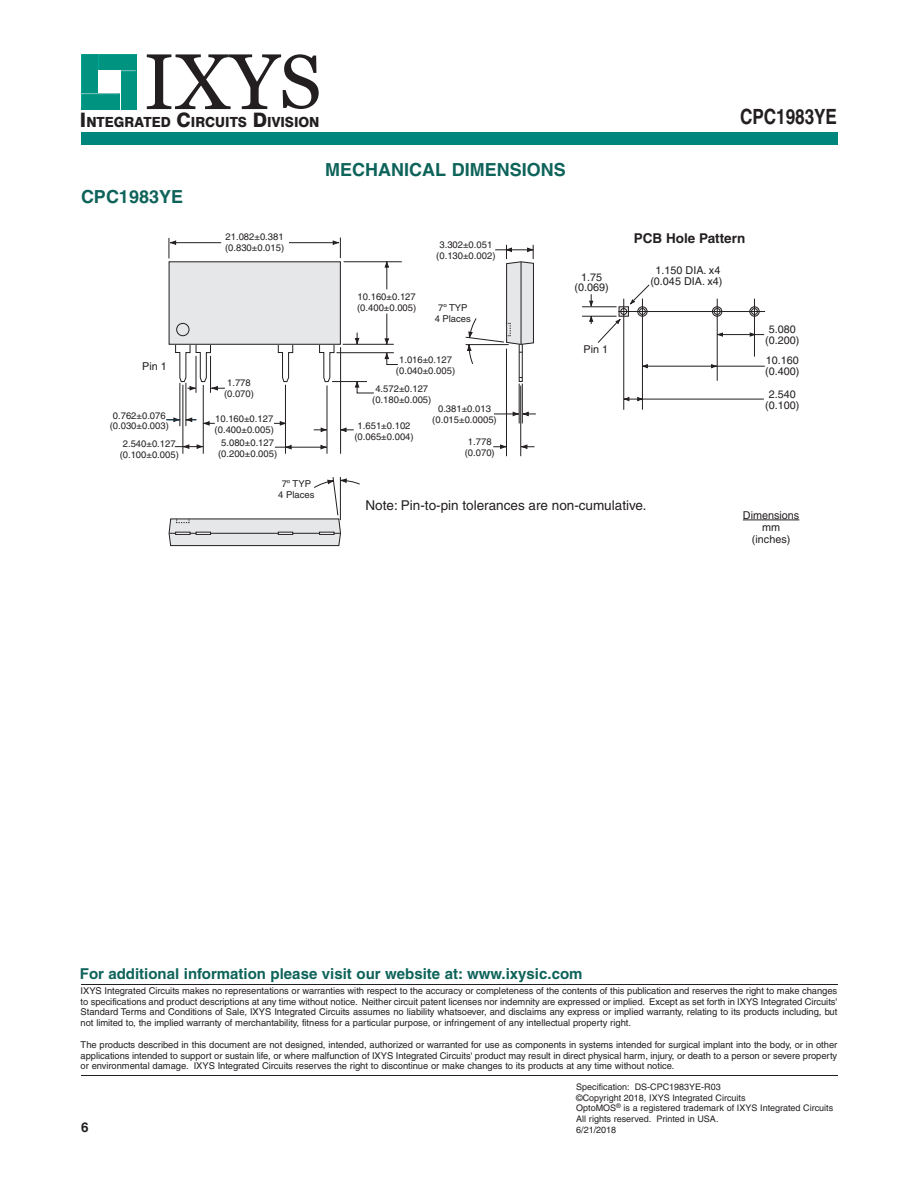
<style>
.page{position:relative;width:918px;height:1188px;background:#fff}
.page>*{position:absolute;margin:0;border:0;box-sizing:border-box;transform-origin:0 0}
.t1{font:700 condensed 21px "Helvetica";letter-spacing:-.005em;color:#231f20}
.t2{font:700 18px "Helvetica";color:#0e635a}
.t3{font:700 15px "Helvetica";color:#0e635a}
.t4{font:800 13.95px "Swiss 721 BT";color:#231f20;scale:.96 1}
.t5{font:13.5px "Helvetica";color:#231f20}
.t6{font:700 13.5px "Helvetica";color:#231f20}
.t7{font:10.8px/10.8px "Helvetica";color:#231f20;text-align:center}
.t8{font:9.45px/10.8px "Helvetica";color:#231f20;text-align:center}
.t9{font:9.3px/10.8px "Helvetica";letter-spacing:-.005em;color:#231f20;text-align:justify}
.t10{font:9px/10.8px "Helvetica";color:#231f20}
.s1{font-size:19.95px}
</style>
<div class="page">
<div style="left:81px;top:132px;width:756px;height:12px;background:#00867c"></div>
<img style="left:81px;top:54px;width:56px;height:40px">
<img style="left:81px;top:54px;width:16px;height:39px">
<img style="left:121px;top:71px;width:16px;height:38px">
<img style="left:99px;top:54px;width:38px;height:16px">
<img style="left:81px;top:94px;width:39px;height:15px">
<svg style="left:147px;top:54px;width:172px;height:55px"></svg>
<hr style="left:81px;top:984px;width:756px;height:1px;background:#231f20">
<hr style="left:81px;top:1075px;width:756px;height:1px;background:#231f20">
<hr style="left:743px;top:520px;width:56px;height:1px;background:#231f20">
<svg style="left:751px;top:308px;width:7px;height:7px"></svg>
<div style="left:751px;top:308px;width:7px;height:7px;border:1px solid #231f20;border-radius:50%"></div>
<div style="left:749px;top:306px;width:11px;height:11px;border:1px solid #231f20;border-radius:50%"></div>
<svg style="left:712px;top:307px;width:10px;height:9px"></svg>
<div style="left:714px;top:308px;width:6px;height:7px;border:1px solid #231f20;border-radius:50%"></div>
<div style="left:712px;top:306px;width:10px;height:11px;border:1px solid #231f20;border-radius:50%"></div>
<hr style="left:642px;top:299px;width:1px;height:111px;background:#231f20">
<hr style="left:623px;top:299px;width:1px;height:111px;background:#231f20">
<hr style="left:754px;top:299px;width:1px;height:58px;background:#231f20">
<hr style="left:717px;top:299px;width:1px;height:82px;background:#231f20">
<svg style="left:750px;top:332px;width:11px;height:5px"></svg>
<hr style="left:719px;top:334px;width:45px;height:1px;background:#231f20">
<svg style="left:716px;top:332px;width:7px;height:5px"></svg>
<svg style="left:711px;top:364px;width:11px;height:5px"></svg>
<hr style="left:645px;top:366px;width:120px;height:1px;background:#231f20">
<svg style="left:641px;top:364px;width:7px;height:5px"></svg>
<svg style="left:637px;top:397px;width:11px;height:5px"></svg>
<hr style="left:627px;top:399px;width:137px;height:1px;background:#231f20">
<svg style="left:623px;top:397px;width:7px;height:5px"></svg>
<hr style="left:618px;top:311px;width:147px;height:1px;background:#231f20">
<hr style="left:582px;top:306px;width:35px;height:1px;background:#231f20">
<hr style="left:582px;top:316px;width:35px;height:1px;background:#231f20">
<svg style="left:589px;top:284px;width:61px;height:60px"></svg>
<svg style="left:166px;top:238px;width:370px;height:308px"></svg>
<h3 class="t4" style="left:80px;top:113px;width:251px"><span class="s1">I</span>NTEGRATED <span class="s1">C</span>IRCUITS <span class="s1">D</span>IVISION</h3>
<h2 class="t2" style="left:325px;top:163px;width:242px">MECHANICAL DIMENSIONS</h2>
<h2 class="t2" style="left:81px;top:190px;width:104px">CPC1983YE</h2>
<p class="t8" style="left:225px;top:232px;width:61px;text-align:left">21.082±0.381 (0.830±0.015)</p>
<p class="t8" style="left:436px;top:240px;width:61px">3.302±0.051 (0.130±0.002)</p>
<p class="t8" style="left:357px;top:292px;width:61px;text-align:left">10.160±0.127 (0.400±0.005)</p>
<p class="t8" style="left:435px;top:303px;width:38px">7º TYP<br>4 Places</p>
<p class="t7" style="left:574px;top:272px;width:36px">1.75 (0.069)</p>
<p class="t7" style="left:584px;top:345px;width:26px">Pin 1</p>
<p class="t7" style="left:142px;top:362px;width:26px">Pin 1</p>
<p class="t8" style="left:396px;top:356px;width:61px">1.016±0.127 (0.040±0.005)</p>
<p class="t8" style="left:110px;top:411px;width:61px">0.762±0.076 (0.030±0.003)</p>
<p class="t8" style="left:120px;top:440px;width:61px">2.540±0.127 (0.100±0.005)</p>
<p class="t8" style="left:224px;top:378px;width:31px">1.778 (0.070)</p>
<p class="t8" style="left:215px;top:414px;width:61px;text-align:left">10.160±0.127 (0.400±0.005)</p>
<p class="t8" style="left:218px;top:438px;width:61px">5.080±0.127 (0.200±0.005)</p>
<p class="t8" style="left:372px;top:384px;width:61px">4.572±0.127 (0.180±0.005)</p>
<p class="t8" style="left:432px;top:404px;width:66px">0.381±0.013 (0.015±0.0005)</p>
<p class="t8" style="left:465px;top:437px;width:31px">1.778 (0.070)</p>
<p class="t8" style="left:354px;top:421px;width:61px">1.651±0.102 (0.065±0.004)</p>
<p class="t8" style="left:278px;top:479px;width:38px">7º TYP<br>4 Places</p>
<h1 class="t1" style="left:740px;top:109px;width:98px">CPC1983YE</h1>
<h3 class="t6" style="left:634px;top:234px;width:113px">PCB Hole Pattern</h3>
<p class="t7" style="left:650px;top:266px;width:74px">1.150 DIA. x4 (0.045 DIA. x4)</p>
<p class="t7" style="left:765px;top:325px;width:36px">5.080 (0.200)</p>
<p class="t7" style="left:765px;top:356px;width:36px;text-align:left">10.160 (0.400)</p>
<p class="t7" style="left:765px;top:390px;width:36px">2.540 (0.100)</p>
<h3 class="t5" style="left:366px;top:500px;width:283px">Note: Pin-to-pin tolerances are non-cumulative.</h3>
<p class="t7" style="left:743px;top:510px;width:58px;line-height:12.1px">Dimensions mm (inches)</p>
<h3 class="t3" style="left:80px;top:968px;width:504px">For additional information please visit our website at: www.ixysic.com</h3>
<p class="t9" style="left:81px;top:986px;width:758px">IXYS Integrated Circuits makes no representations or warranties with respect to the accuracy or completeness of the contents of this publication and reserves the right to make changes to specifications and product descriptions at any time without notice. Neither circuit patent licenses nor indemnity are expressed or implied. Except as set forth in IXYS Integrated Circuits' Standard Terms and Conditions of Sale, IXYS Integrated Circuits assumes no liability whatsoever, and disclaims any express or implied warranty, relating to its products including, but not limited to, the implied warranty of merchantability, fitness for a particular purpose, or infringement of any intellectual property right.</p>
<p class="t9" style="left:81px;top:1040px;width:758px">The products described in this document are not designed, intended, authorized or warranted for use as components in systems intended for surgical implant into the body, or in other applications intended to support or sustain life, or where malfunction of IXYS Integrated Circuits' product may result in direct physical harm, injury, or death to a person or severe property or environmental damage. IXYS Integrated Circuits reserves the right to discontinue or make changes to its products at any time without notice.</p>
<h3 class="t6" style="left:81px;top:1123px;width:9px">6</h3>
<p class="t10" style="left:576px;top:1082px;width:259px">Specification: DS-CPC1983YE-R03<br>©Copyright 2018, IXYS Integrated Circuits<br>OptoMOS<sup>®</sup> is a registered trademark of IXYS Integrated Circuits All rights reserved. Printed in USA.<br>6/21/2018</p>
</div>
